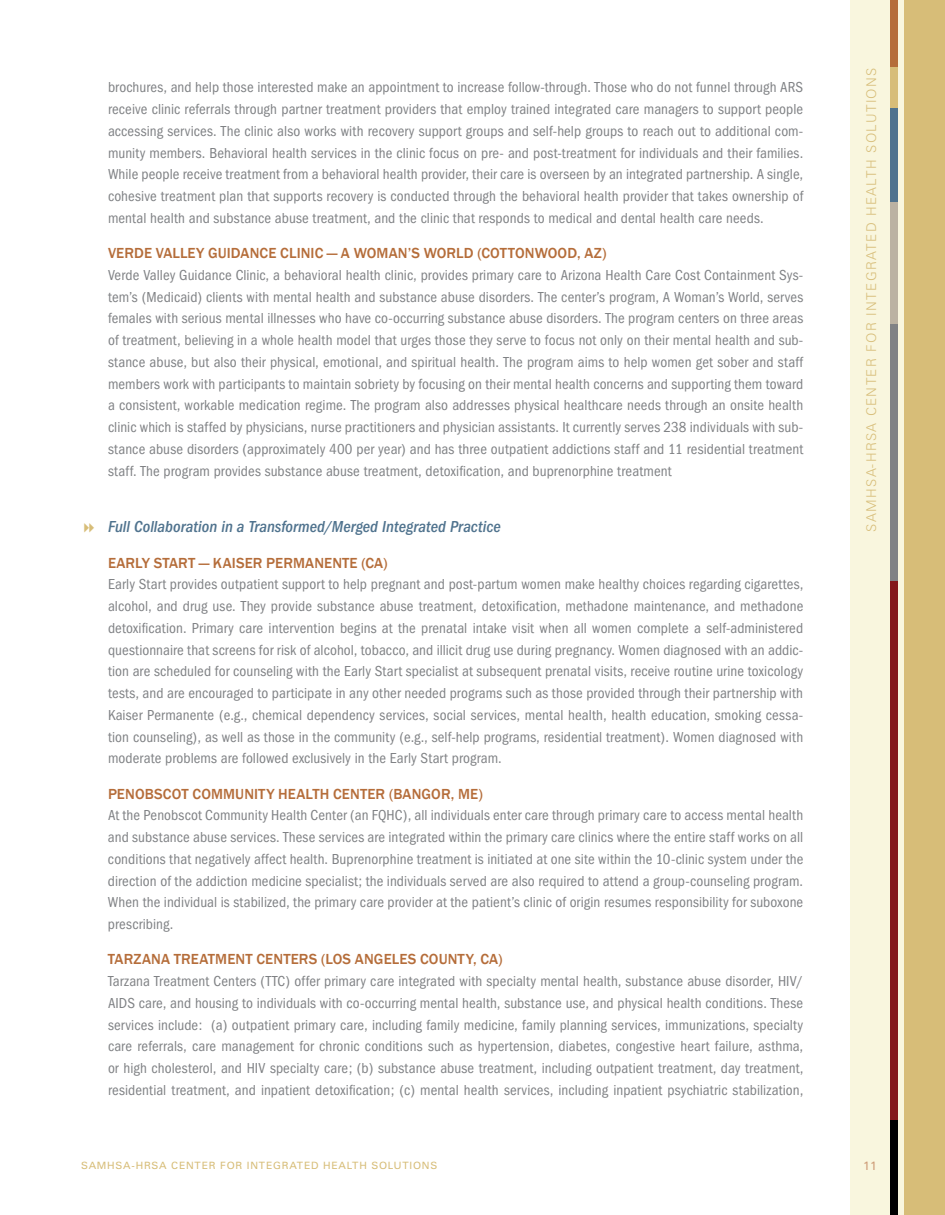
<style>
.page{position:relative;width:945px;height:1215px;background:#fff}
.page>*{position:absolute;margin:0;border:0;box-sizing:border-box;transform-origin:0 0}
.t1{font:italic 500 condensed 16.5px "Franklin Gothic";color:#50738e}
.t2{font:condensed 15px/21.8px "Franklin Gothic";letter-spacing:.005em;color:#808285;text-align:justify}
.t3{font:500 15px "Franklin Gothic";letter-spacing:.005em;color:#b56d3a}
.t4{font:300 13.5px "Zurich BT";letter-spacing:.1em;color:#d7bd78}
.t5{font:12px "Zurich BT";color:#ce9d78}
.t6{font:10.05px "Zurich BT";letter-spacing:.075em;color:#d7bd78;scale:1.04 1}
</style>
<div class="page">
<div style="left:850px;top:0;width:95px;height:1215px;background:#f9f6de"></div>
<div style="left:904px;top:0;width:41px;height:1215px;background:#d7bd78"></div>
<div style="left:890px;top:580px;width:7px;height:540px;background:#84181a"></div>
<div style="left:890px;top:1120px;width:7px;height:95px;background:#000"></div>
<div style="left:890px;top:0;width:7px;height:68px;background:#b56d3a"></div>
<div style="left:890px;top:68px;width:7px;height:40px;background:#d7bd78"></div>
<div style="left:890px;top:108px;width:7px;height:94px;background:#50738e"></div>
<div style="left:890px;top:202px;width:7px;height:122px;background:#bbb2a2"></div>
<div style="left:890px;top:324px;width:7px;height:256px;background:#808285"></div>
<p class="t2" style="left:108px;top:77px;width:697px">brochures, and help those interested make an appointment to increase follow-through. those who do not funnel through Ars receive clinic referrals through partner treatment providers that employ trained integrated care managers to support people accessing services. the clinic also works with recovery support groups and self-help groups to reach out to additional com&shy;munity members. behavioral health services in the clinic focus on pre- and post-treatment for individuals and their families. while people receive treatment from a behavioral health provider, their care is overseen by an integrated partnership. A single, cohesive treatment plan that supports recovery is conducted through the behavioral health provider that takes ownership of mental health and substance abuse treatment, and the clinic that responds to medical and dental health care needs.</p>
<p class="t3" style="left:108px;top:244px;width:500px">VERDE VALLEY GUIDANCE CLINIC — A WOMAN’S WORLD (COTTONWOOD, AZ)</p>
<p class="t2" style="left:108px;top:264px;width:697px">verde valley guidance clinic, a behavioral health clinic, provides primary care to Arizona health care cost containment sys&shy;tem’s (medicaid) clients with mental health and substance abuse disorders. the center’s program, A woman’s world, serves females with serious mental illnesses who have co-occurring substance abuse disorders. the program centers on three areas of treatment, believing in a whole health model that urges those they serve to focus not only on their mental health and sub&shy;stance abuse, but also their physical, emotional, and spiritual health. the program aims to help women get sober and staff members work with participants to maintain sobriety by focusing on their mental health concerns and supporting them toward a consistent, workable medication regime. the program also addresses physical healthcare needs through an onsite health clinic which is staffed by physicians, nurse practitioners and physician assistants. it currently serves 238 individuals with sub&shy;stance abuse disorders (approximately 400 per year) and has three outpatient addictions staff and 11 residential treatment staff. the program provides substance abuse treatment, detoxification, and buprenorphine treatment</p>
<p class="t1" style="left:108px;top:518px;width:394px">Full Collaboration in a Transformed/Merged Integrated Practice</p>
<p class="t3" style="left:108px;top:553px;width:281px">EARLY START — KAISER PERMANENTE (CA)</p>
<p class="t2" style="left:108px;top:574px;width:697px">early start provides outpatient support to help pregnant and post-partum women make healthy choices regarding cigarettes, alcohol, and drug use. they provide substance abuse treatment, detoxification, methadone maintenance, and methadone detoxification. Primary care intervention begins at the prenatal intake visit when all women complete a self-administered questionnaire that screens for risk of alcohol, tobacco, and illicit drug use during pregnancy. women diagnosed with an addic&shy;tion are scheduled for counseling with the early start specialist at subsequent prenatal visits, receive routine urine toxicology tests, and are encouraged to participate in any other needed programs such as those provided through their partnership with kaiser Permanente (e.g., chemical dependency services, social services, mental health, health education, smoking cessa&shy;tion counseling), as well as those in the community (e.g., self-help programs, residential treatment). women diagnosed with moderate problems are followed exclusively in the early start program.</p>
<p class="t3" style="left:108px;top:784px;width:376px">PENOBSCOT COMMUNITY HEALTH CENTER (BANGOR, ME)</p>
<p class="t2" style="left:108px;top:805px;width:697px">At the Penobscot community health center (an fQhc), all individuals enter care through primary care to access mental health and substance abuse services. these services are integrated within the primary care clinics where the entire staff works on all conditions that negatively affect health. buprenorphine treatment is initiated at one site within the 10-clinic system under the direction of the addiction medicine specialist; the individuals served are also required to attend a group-counseling program. when the individual is stabilized, the primary care provider at the patient’s clinic of origin resumes responsibility for suboxone prescribing.</p>
<p class="t3" style="left:108px;top:950px;width:396px">TARZANA TREATMENT CENTERS (LOS ANGELES COUNTY, CA)</p>
<p class="t2" style="left:108px;top:970px;width:697px">tarzana treatment centers (ttc) offer primary care integrated with specialty mental health, substance abuse disorder, hiv/ Aids care, and housing to individuals with co-occurring mental health, substance use, and physical health conditions. these services include: (a) outpatient primary care, including family medicine, family planning services, immunizations, specialty care referrals, care management for chronic conditions such as hypertension, diabetes, congestive heart failure, asthma, or high cholesterol, and hiv specialty care; (b) substance abuse treatment, including outpatient treatment, day treatment, residential treatment, and inpatient detoxification; (c) mental health services, including inpatient psychiatric stabilization,</p>
<p class="t4" style="left:863px;top:532px;width:464px;rotate:-90deg">SAMHSA-HRSA Center for Integrated Health Soluti ons</p>
<p class="t6" style="left:81px;top:1159px;width:344px">SAMHSA-HRSA CENTER FOR INTEGRATED HEALTH SOLUTIONS</p>
<p class="t5" style="left:863px;top:1159px;width:15px">11</p>
</div>
